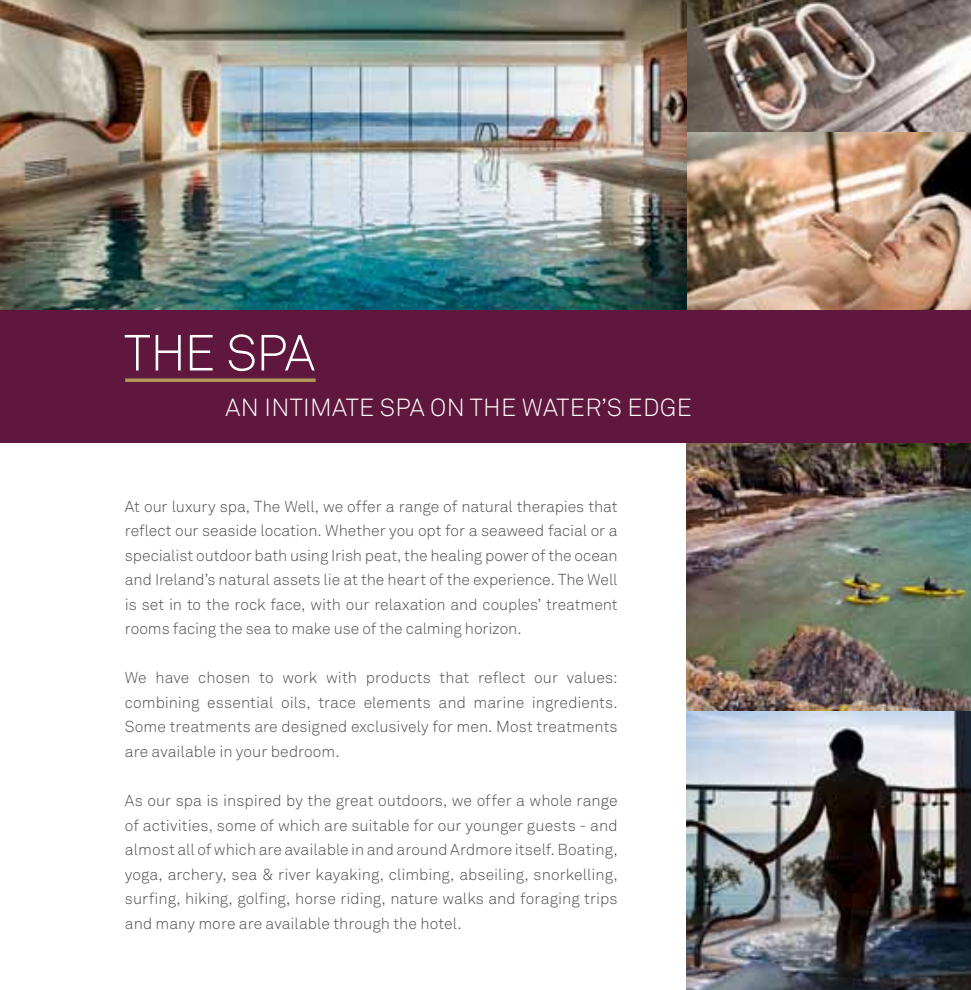
<style>
.page{position:relative;width:971px;height:990px;background:#fff}
.page>*{position:absolute;margin:0;border:0;box-sizing:border-box;transform-origin:0 0}
.t1{font:300 50.05px "Akkurat";color:#fff}
.t2{font:300 24.5px "Akkurat";color:#fff}
.t3{font:300 15.75px/24.5px "Akkurat";color:#504f53;text-align:justify}
</style>
<div class="page">
<img style="left:686px;top:443px;width:284px;height:547px">
<img style="left:686px;top:0;width:284px;height:133px">
<img style="left:686px;top:133px;width:284px;height:177px">
<img style="left:0;top:0;width:686px;height:310px">
<div style="left:0;top:310px;width:970px;height:133px;background:#60173e"></div>
<svg style="left:125px;top:378px;width:190px;height:4px"></svg>
<h1 class="t1" style="left:124px;top:323px;width:192px">Th e SPA</h1>
<h2 class="t2" style="left:225px;top:393px;width:79px">An i ntimat</h2>
<h2 class="t2" style="left:359px;top:393px;width:37px">e spa</h2>
<h2 class="t2" style="left:430px;top:393px;width:108px">on the wat</h2>
<h2 class="t2" style="left:569px;top:393px;width:123px">er’s edge</h2>
<p class="t3" style="left:125px;top:494px;width:494px">At our luxury spa, The Well, we offer a range of natural therapies that reflect our seaside location. Whether you opt for a seaweed facial or a specialist outdoor bath using Irish peat, the healing power of the ocean and Ireland’s natural assets lie at the heart of the experience. The Well is set in to the rock face, with our relaxation and couples’ treatment rooms facing the sea to make use of the calming horizon.</p>
<p class="t3" style="left:125px;top:666px;width:494px">We have chosen to work with products that reflect our values: combining essential oils, trace elements and marine ingredients.<br>Some treatments are designed exclusively for men. Most treatments are available in your bedroom.</p>
<p class="t3" style="left:125px;top:788px;width:494px">As our spa is inspired by the great outdoors, we offer a whole range of activities, some of which are suitable for our younger guests - and almost all of which are available in and around Ardmore itself. Boating, yoga, archery, sea &amp; river kayaking, climbing, abseiling, snorkelling, surfing, hiking, golfing, horse riding, nature walks and foraging trips and many more are available through the hotel.</p>
</div>
